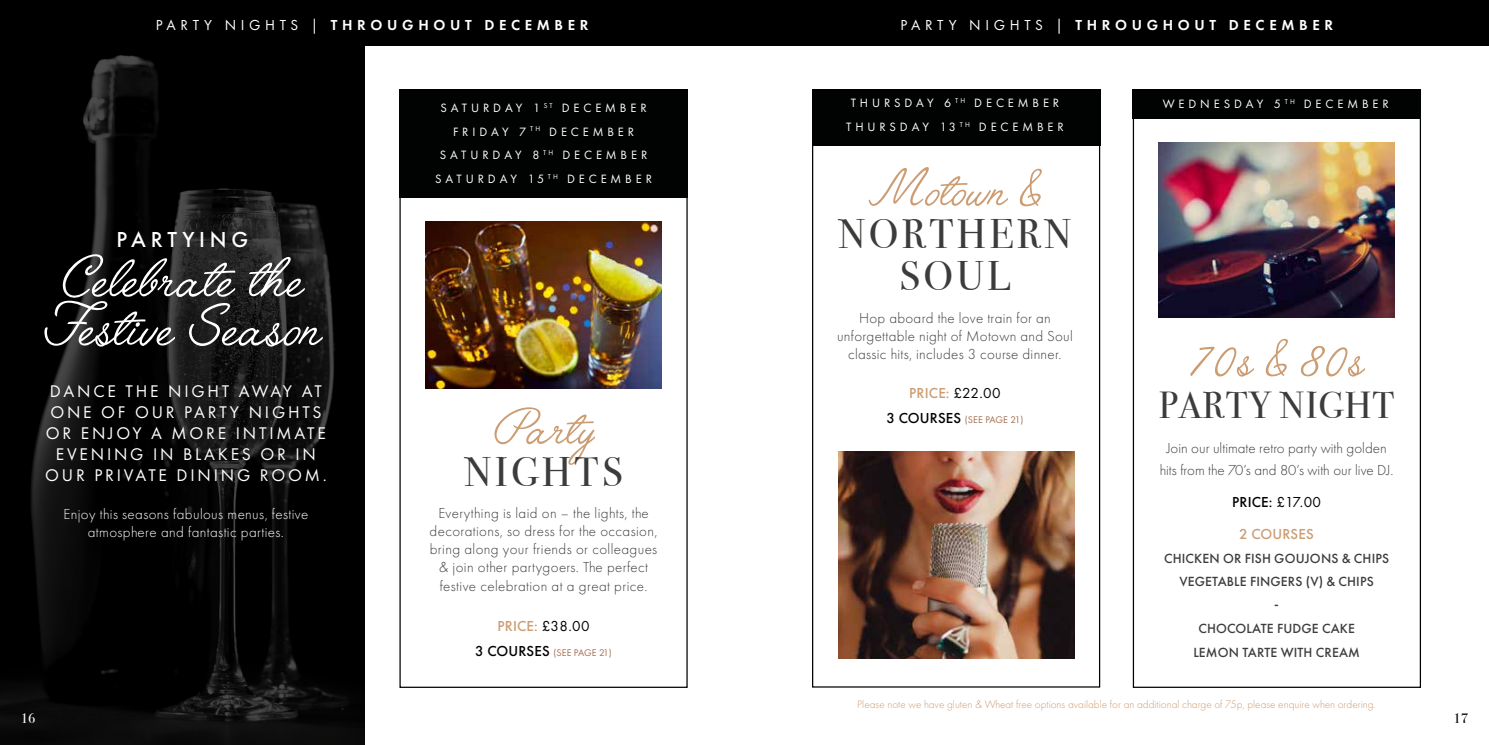
<style>
.page{position:relative;width:1489px;height:745px;background:#fff}
.page>*{position:absolute;margin:0;border:0;box-sizing:border-box;transform-origin:0 0}
.t1{font:73.75px "Angelface";color:#fff}
.t2{font:63.75px "Angelface";color:#cc9c72}
.t3{font:41.25px/42.5px "Bodoni Svty Two ITCTT";letter-spacing:.08em;color:#3c3c3b;text-align:center}
.t4{font:37.5px "Bodoni Svty Two ITCTT";letter-spacing:.03em;color:#3c3c3b}
.t5{font:500 22.5px "Futura PT";letter-spacing:.21em;color:#fff}
.t6{font:17.5px/21px "Futura PT";letter-spacing:.16em;color:#fff;text-align:center}
.t7{font:300 15px/18.2px "Futura PT";letter-spacing:.02em;color:#3c3c3b;text-align:center}
.t8{font:300 15px/21.2px "Futura PT";color:#3c3c3b;text-align:center}
.t9{font:300 15px/18px "Futura PT";letter-spacing:.025em;color:#fff;text-align:center}
.t10{font:600 15px "Futura PT";letter-spacing:.31em;color:#fff}
.t11{font:500 15px/32.1px "Futura PT";letter-spacing:.01em;color:#cc9c72;text-align:center}
.t12{font:500 13.75px/23.6px "Futura PT";letter-spacing:.01em;color:#3c3c3b;text-align:center}
.t13{font:13.75px "Bodoni Svty Two ITCTT";color:#fff}
.t14{font:13.75px "Bodoni Svty Two ITCTT";color:#000}
.t15{font:12.5px/23.8px "Futura PT";letter-spacing:.31em;color:#fff;text-align:center}
.t16{font:300 11.25px "Futura PT";color:#cc9c73}
.t17{font:10px "Futura PT";color:#a46d4d}
.s1{font-weight:400}
.s2{font-weight:400;color:#000}
.s3{font-weight:500;font-size:15px;color:#000}
.s4{color:#000}
</style>
<div class="page">
<img style="left:0;top:45px;width:365px;height:699px">
<div style="left:1132px;top:90px;width:288px;height:597px;background:#fff;border:1px solid #010202"></div>
<div style="left:0;top:0;width:1488px;height:45px;background:#000"></div>
<div style="left:1132px;top:89px;width:288px;height:29px;background:#010202"></div>
<div style="left:812px;top:89px;width:288px;height:598px;background:#fff;border:1px solid #010202"></div>
<div style="left:812px;top:89px;width:288px;height:56px;background:#010202"></div>
<img style="left:838px;top:451px;width:235px;height:207px">
<img style="left:1158px;top:142px;width:236px;height:175px">
<div style="left:399px;top:89px;width:288px;height:108px;background:#010202"></div>
<img style="left:425px;top:221px;width:236px;height:167px">
<p class="t10" style="left:156px;top:15px;width:434px"><span class="s1">PARTY NIGHTS |</span> THROUGHOUT DECEMBER</p>
<p class="t10" style="left:900px;top:15px;width:434px"><span class="s1">PARTY NIGHTS |</span> THROUGHOUT DECEMBER</p>
<h3 class="t5" style="left:116px;top:226px;width:133px">PARTYING</h3>
<h1 class="t1" style="left:62px;top:237px;width:243px">Celebrate the</h1>
<h1 class="t1" style="left:44px;top:286px;width:279px">Festive Season</h1>
<p class="t6" style="left:45px;top:380px;width:283px">DANCE THE NIGHT AWAY AT<br>ONE OF OUR PARTY NIGHTS<br>OR ENJOY A MORE INTIMATE<br>EVENING IN BLAKES OR IN<br>OUR PRIVATE DINING ROOM.</p>
<p class="t9" style="left:63px;top:505px;width:246px">Enjoy this seasons fabulous menus, festive atmosphere and fantastic parties.</p>
<p class="t15" style="left:435px;top:96px;width:218px">SATURDAY 1 <sup>ST</sup> DECEMBER<br>FRIDAY 7 <sup>TH</sup> DECEMBER<br>SATURDAY 8 <sup>TH</sup> DECEMBER<br>SATURDAY 15 <sup>TH</sup> DECEMBER</p>
<h2 class="t2" style="left:493px;top:392px;width:101px">Party</h2>
<h3 class="t3" style="left:464px;top:446px;width:160px">NIGHTS</h3>
<p class="t7" style="left:429px;top:504px;width:229px">Everything is laid on – the lights, the decorations, so dress for the occasion, bring along your friends or colleagues &amp; join other partygoers. The perfect festive celebration at a great price.</p>
<p class="t11" style="left:497px;top:609px;width:93px">PRICE: <span class="s2">£38.00</span></p>
<p class="t17" style="left:475px;top:646px;width:138px"><span class="s3">3 COURSES</span> (SEE PAGE 21)</p>
<p class="t15" style="left:846px;top:91px;width:219px">THURSDAY 6 <sup>TH</sup> DECEMBER<br>THURSDAY 13 <sup>TH</sup> DECEMBER</p>
<h2 class="t2" style="left:868px;top:154px;width:175px">Motown &amp;</h2>
<h3 class="t3" style="left:838px;top:208px;width:234px">NORTHERN<br>SOUL</h3>
<p class="t7" style="left:837px;top:308px;width:237px">Hop aboard the love train for an unforgettable night of Motown and Soul classic hits, includes 3 course dinner.</p>
<p class="t11" style="left:909px;top:376px;width:93px">PRICE: <span class="s2">£22.00</span></p>
<p class="t17" style="left:886px;top:413px;width:138px"><span class="s3">3 COURSES</span> (SEE PAGE 21)</p>
<p class="t15" style="left:1162px;top:92px;width:227px">WEDNESDAY 5 <sup>TH</sup> DECEMBER</p>
<h2 class="t2" style="left:1189px;top:324px;width:175px">70s &amp; 80s</h2>
<h3 class="t4" style="left:1158px;top:374px;width:237px">PARTY NIGHT</h3>
<p class="t8" style="left:1159px;top:437px;width:235px">Join our ultimate retro party with golden hits from the 70’s and 80’s with our live DJ.</p>
<p class="t11" style="left:1232px;top:485px;width:90px"><span class="s4">PRICE:</span> <span class="s2">£17.00<br></span>2 COURSES</p>
<p class="t12" style="left:1163px;top:546px;width:227px">CHICKEN OR FISH GOUJONS &amp; CHIPS<br>VEGETABLE FINGERS (V) &amp; CHIPS<br>-<br>CHOCOLATE FUDGE CAKE<br>LEMON TARTE WITH CREAM</p>
<p class="t16" style="left:857px;top:697px;width:520px">Please note we have gluten &amp; Wheat free options available for an additional charge of 75p, please enquire when ordering.</p>
<p class="t13" style="left:21px;top:707px;width:16px">16</p>
<p class="t14" style="left:1453px;top:707px;width:16px">17</p>
</div>
